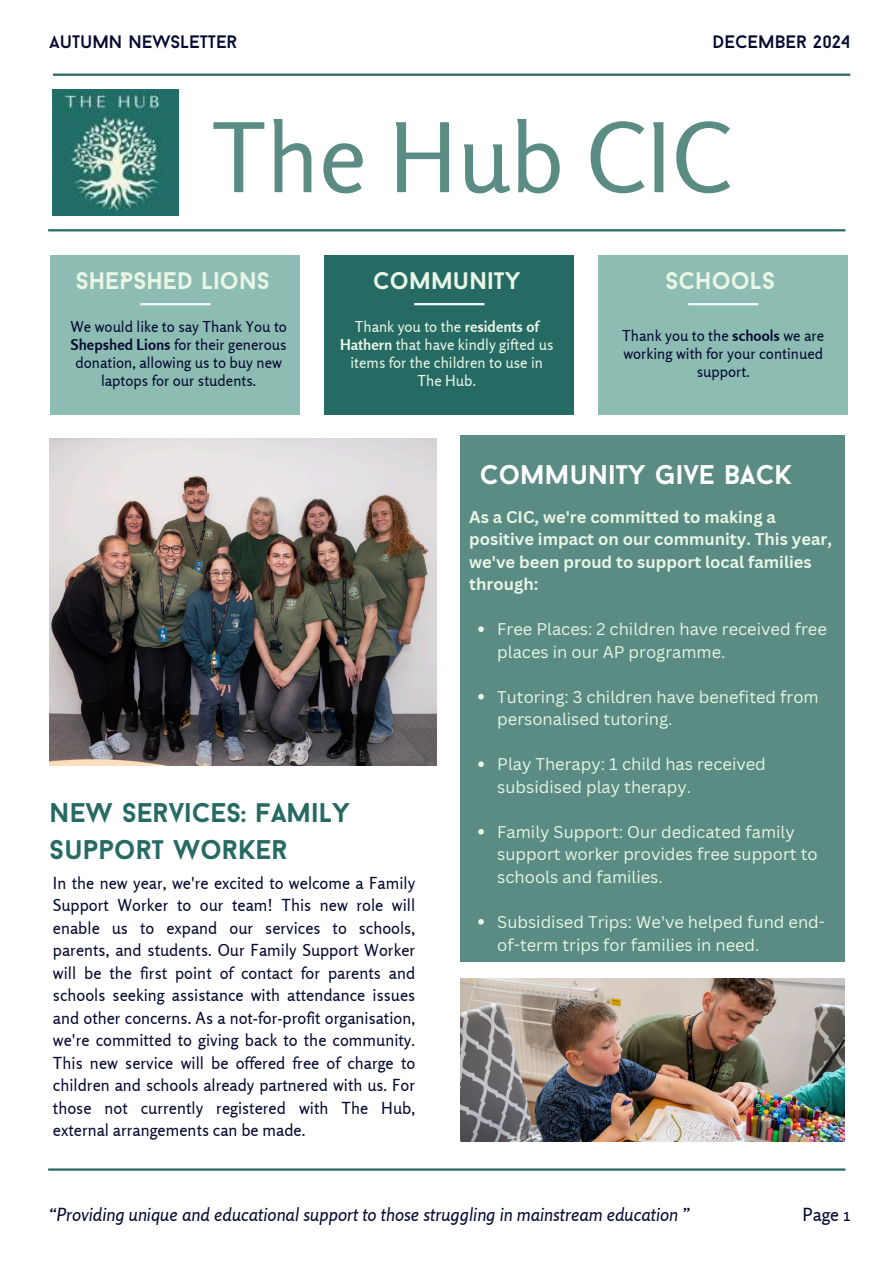
<style>
.page{position:relative;width:894px;height:1264px;background:#fff}
.page>*{position:absolute;margin:0;border:0;box-sizing:border-box;transform-origin:0 0}
.t1{font:96px "Rosario";color:#5a8c83}
.t2{font:700 27px/37.2px "Baron Neue";color:#266a64}
.t3{font:700 27px "Baron Neue";color:#fff}
.t4{font:700 24px "Baron Neue";color:#e9f6e6}
.t5{font:italic 18px "Rosario";color:#050a30}
.t6{font:18px "Baron Neue";color:#050a30}
.t7{font:18px "Rosario";color:#050a30}
.t8{font:16.5px/22.5px "Rosario";color:#050a30;text-align:justify}
.t9{font:16.5px/22.5px "Canva Sans";color:#e9f6e6}
.t10{font:700 16.5px/22.5px "Canva Sans";color:#e9f6e6}
.t11{font:15px/18px "Rosario";color:#050a30;text-align:center}
.t12{font:15px/18px "Rosario";color:#e9f6e6;text-align:center}
.s1{font-weight:700}
</style>
<div class="page">
<img style="left:50px;top:438px;width:387px;height:327px">
<div style="left:460px;top:435px;width:384px;height:526px;background:#5a8c83"></div>
<hr style="left:53px;top:74px;width:797px;height:2px;background:#266a64">
<hr style="left:48px;top:1168px;width:797px;height:2px;background:#266a64">
<hr style="left:48px;top:229px;width:797px;height:2px;background:#266a64">
<div style="left:51px;top:256px;width:249px;height:159px;background:#8dbcb3"></div>
<div style="left:324px;top:256px;width:250px;height:159px;background:#266a64"></div>
<div style="left:598px;top:256px;width:249px;height:159px;background:#8dbcb3"></div>
<hr style="left:140px;top:303px;width:70px;height:2px;background:#f4f6fc">
<hr style="left:414px;top:303px;width:70px;height:2px;background:#f4f6fc">
<hr style="left:688px;top:303px;width:70px;height:2px;background:#f4f6fc">
<img style="left:53px;top:89px;width:126px;height:126px">
<img style="left:460px;top:978px;width:384px;height:163px">
<svg style="left:478px;top:626px;width:5px;height:6px"></svg>
<svg style="left:478px;top:694px;width:5px;height:5px"></svg>
<svg style="left:478px;top:761px;width:5px;height:6px"></svg>
<svg style="left:478px;top:829px;width:5px;height:5px"></svg>
<svg style="left:478px;top:919px;width:5px;height:5px"></svg>
<h5 class="t6" style="left:50px;top:34px;width:189px">AUTUMN NEWSLETTER</h5>
<p class="t6" style="left:712px;top:34px;width:139px">DECEMBER 2024</p>
<h5 class="t1" style="left:211px;top:98px;width:522px">The Hub CIC</h5>
<p class="t4" style="left:76px;top:270px;width:196px">SHEPSHED LIONS</p>
<h1 class="t11" style="left:70px;top:318px;width:218px">We would like to say Thank You to<br><span class="s1">Shepshed Lions</span> for their generous donation, allowing us to buy new laptops for our students.</h1>
<p class="t4" style="left:373px;top:270px;width:149px">COMMUNITY</p>
<h3 class="t12" style="left:340px;top:318px;width:215px">Thank you to the <span class="s1">residents of<br>Hathern</span> that have kindly gifted us items for the children to use in<br>The Hub.</h3>
<p class="t4" style="left:665px;top:270px;width:111px">SCHOOLS</p>
<p class="t11" style="left:622px;top:327px;width:203px">Thank you to the <span class="s1">schools</span> we are working with for your continued support.</p>
<p class="t2" style="left:50px;top:796px;width:302px">NEW SERVICES: FAMILY<br>SUPPORT WORKER</p>
<h3 class="t8" style="left:53px;top:871px;width:363px">In the new year, we're excited to welcome a Family Support Worker to our team! This new role will enable us to expand our services to schools, parents, and students. Our Family Support Worker will be the first point of contact for parents and schools seeking assistance with attendance issues and other concerns. As a not-for-profit organisation, we're committed to giving back to the community.<br>This new service will be offered free of charge to children and schools already partnered with us. For those not currently registered with The Hub, external arrangements can be made.</h3>
<p class="t3" style="left:480px;top:464px;width:313px">COMMUNITY GIVE BACK</p>
<p class="t10" style="left:469px;top:505px;width:364px">As a CIC, we're committed to making a positive impact on our community. This year, we've been proud to support local families through:</p>
<p class="t9" style="left:497px;top:617px;width:331px">Free Places: 2 children have received free places in our AP programme.</p>
<h2 class="t9" style="left:497px;top:685px;width:323px">Tutoring: 3 children have benefited from personalised tutoring.</h2>
<h5 class="t9" style="left:497px;top:752px;width:270px">Play Therapy: 1 child has received subsidised play therapy.</h5>
<h2 class="t9" style="left:497px;top:820px;width:322px">Family Support: Our dedicated family support worker provides free support to schools and families.</h2>
<h4 class="t9" style="left:497px;top:910px;width:329px">Subsidised Trips: We've helped fund end&shy;of-term trips for families in need.</h4>
<h3 class="t5" style="left:50px;top:1202px;width:642px">“Providing unique and educational support to those struggling in mainstream education ”</h3>
<p class="t7" style="left:802px;top:1202px;width:49px">Page 1</p>
</div>
